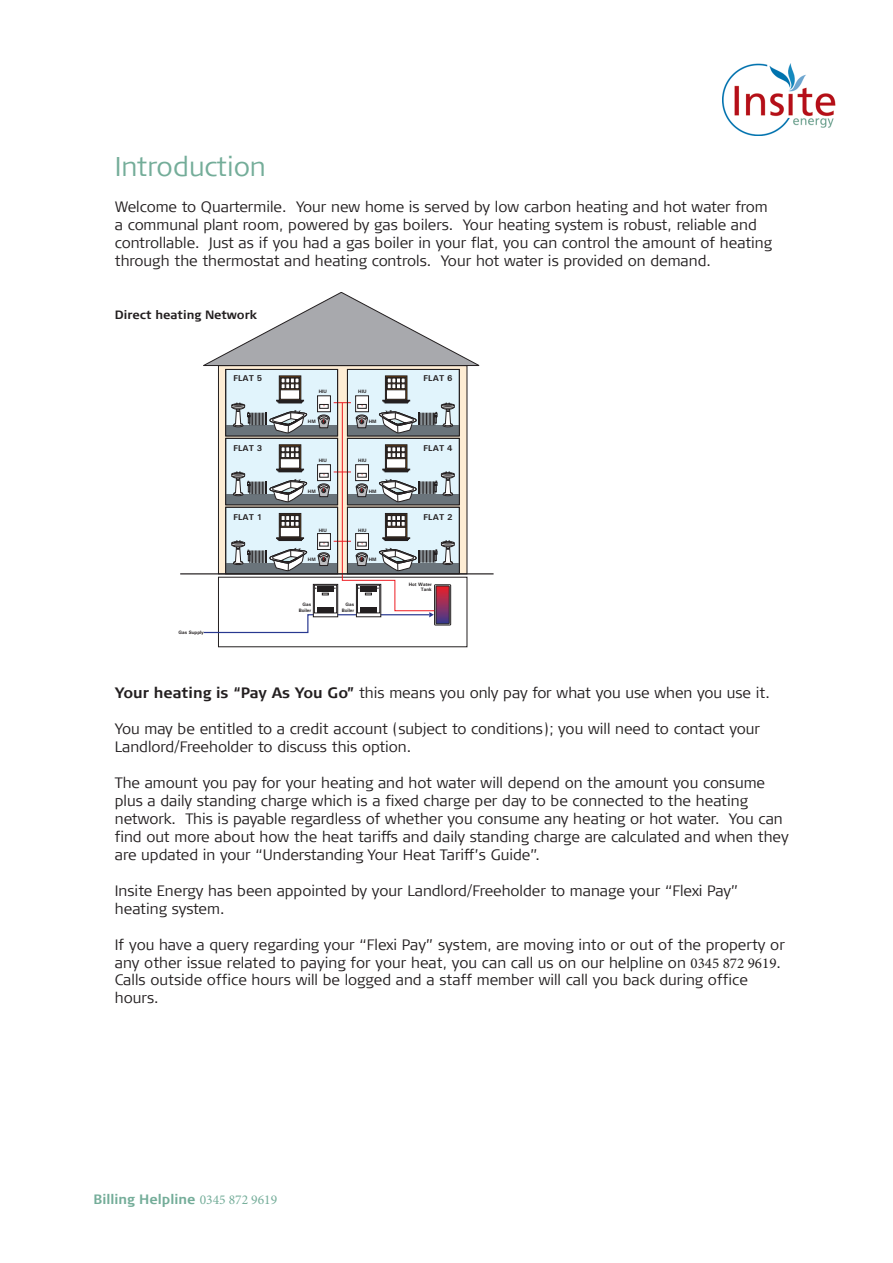
<style>
.page{position:relative;width:893px;height:1263px;background:#fff}
.page>*{position:absolute;margin:0;border:0;box-sizing:border-box;transform-origin:0 0}
.t1{font:300 27px "Signa Column";color:#74ad99}
.t2{font:300 15px/18px "Signa Column";color:#231f20}
.t3{font:700 13.5px "Signa Normal";color:#74ad99}
.t4{font:700 12px "Signa Column";color:#231f20}
.t5{font:700 8.4px "Univers";color:#231f20}
.t6{font:700 4.8px/5.4px "Univers";color:#231f20;text-align:right}
.s1{font-family:"Signa Normal";font-weight:700}
.s2{font-family:"Minion Pro";font-weight:400}
</style>
<div class="page">
<img style="left:723px;top:64px;width:113px;height:72px">
<hr style="left:180px;top:573px;width:314px;height:1px;background:#231f20">
<svg style="left:202px;top:292px;width:278px;height:342px"></svg>
<h1 class="t1" style="left:115px;top:151px;width:152px">Introduction</h1>
<p class="t2" style="left:115px;top:197px;width:659px">Welcome to Quartermile. Your new home is served by low carbon heating and hot water from a communal plant room, powered by gas boilers. Your heating system is robust, reliable and controllable. Just as if you had a gas boiler in your flat, you can control the amount of heating through the thermostat and heating controls. Your hot water is provided on demand.</p>
<p class="t4" style="left:115px;top:308px;width:144px">Direct heating Network</p>
<p class="t5" style="left:233px;top:373px;width:30px">FLAT 5</p>
<p class="t6" style="left:319px;top:389px;width:10px">HIU</p>
<p class="t6" style="left:308px;top:419px;width:9px">HM</p>
<p class="t6" style="left:358px;top:389px;width:10px">HIU</p>
<p class="t6" style="left:369px;top:419px;width:9px">HM</p>
<p class="t5" style="left:424px;top:373px;width:30px">FLAT 6</p>
<p class="t5" style="left:233px;top:443px;width:30px">FLAT 3</p>
<p class="t5" style="left:424px;top:443px;width:30px">FLAT 4</p>
<p class="t6" style="left:319px;top:458px;width:10px">HIU</p>
<p class="t6" style="left:308px;top:488px;width:9px">HM</p>
<p class="t6" style="left:358px;top:458px;width:10px">HIU</p>
<p class="t6" style="left:369px;top:488px;width:9px">HM</p>
<p class="t5" style="left:233px;top:511px;width:30px">FLAT 1</p>
<p class="t5" style="left:424px;top:511px;width:30px">FLAT 2</p>
<p class="t6" style="left:179px;top:629px;width:27px">Gas Supply</p>
<p class="t6" style="left:319px;top:527px;width:10px">HIU</p>
<p class="t6" style="left:358px;top:527px;width:10px">HIU</p>
<p class="t6" style="left:308px;top:557px;width:9px">HM</p>
<p class="t6" style="left:369px;top:557px;width:9px">HM</p>
<p class="t6" style="left:409px;top:581px;width:25px">Hot Water<br>Tank</p>
<p class="t6" style="left:299px;top:602px;width:14px">Gas<br>Boiler</p>
<p class="t6" style="left:342px;top:602px;width:14px">Gas<br>Boiler</p>
<p class="t2" style="left:115px;top:683px;width:657px"><span class="s1">Your heating is “Pay As You Go”</span> this means you only pay for what you use when you use it.</p>
<p class="t2" style="left:115px;top:719px;width:647px">You may be entitled to a credit account (subject to conditions); you will need to contact your<br>Landlord/Freeholder to discuss this option.</p>
<p class="t2" style="left:115px;top:773px;width:675px">The amount you pay for your heating and hot water will depend on the amount you consume plus a daily standing charge which is a fixed charge per day to be connected to the heating network. This is payable regardless of whether you consume any heating or hot water. You can find out more about how the heat tariffs and daily standing charge are calculated and when they are updated in your “Understanding Your Heat Tariff’s Guide”.</p>
<p class="t2" style="left:115px;top:881px;width:625px">Insite Energy has been appointed by your Landlord/Freeholder to manage your “Flexi Pay” heating system.</p>
<p class="t2" style="left:115px;top:935px;width:672px">If you have a query regarding your “Flexi Pay” system, are moving into or out of the property or any other issue related to paying for your heat, you can call us on our helpline on <span class="s2">0345 872 9619</span>.<br>Calls outside office hours will be logged and a staff member will call you back during office hours.</p>
<p class="t3" style="left:94px;top:1191px;width:185px">Billing Helpline <span class="s2">0345 872 9619</span></p>
</div>
